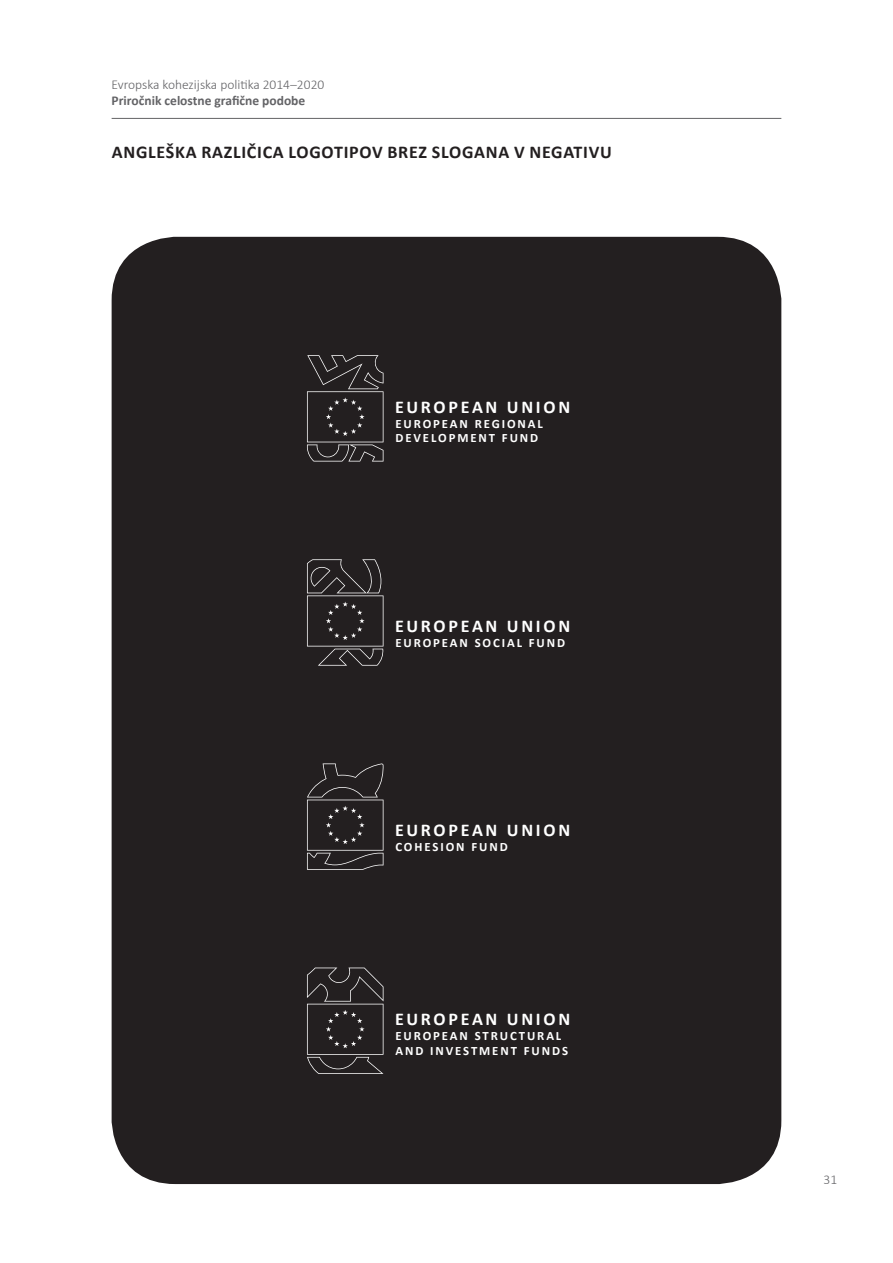
<style>
.page{position:relative;width:893px;height:1263px;background:#fff}
.page>*{position:absolute;margin:0;border:0;box-sizing:border-box;transform-origin:0 0}
.t1{font:700 18px "Calibri";letter-spacing:.15em;color:#fff}
.t2{font:700 18px "Calibri";letter-spacing:.04em;color:#231f20}
.t3{font:300 13.5px "Calibri";color:#636366}
.t4{font:700 13.5px "Calibri";color:#636366}
.t5{font:700 12.75px/14.9px "Calibri";letter-spacing:.15em;color:#fff}
</style>
<div class="page">
<div style="left:112px;top:237px;width:669px;height:947px;background:#231f20;border-radius:64px"></div>
<hr style="left:112px;top:118px;width:669px;height:1px;background:#636366">
<svg style="left:307px;top:355px;width:76px;height:106px"></svg>
<svg style="left:307px;top:559px;width:77px;height:107px"></svg>
<svg style="left:307px;top:967px;width:76px;height:107px"></svg>
<svg style="left:307px;top:763px;width:77px;height:107px"></svg>
<p class="t3" style="left:112px;top:76px;width:214px">Evropska kohezijska politika 2014‒2020</p>
<p class="t4" style="left:112px;top:91px;width:195px">Priročnik celostne grafične podobe</p>
<p class="t2" style="left:112px;top:139px;width:501px">ANGLEŠKA RAZLIČICA LOGOTIPOV BREZ SLOGANA V NEGATIVU</p>
<p class="t1" style="left:395px;top:394px;width:177px">EUROPEAN UNION</p>
<p class="t5" style="left:395px;top:415px;width:149px">EUROPEAN REGIONAL<br>DEVELOPMENT FUND</p>
<p class="t1" style="left:395px;top:613px;width:177px">EUROPEAN UNION</p>
<p class="t5" style="left:395px;top:634px;width:171px">EUROPEAN SOCIAL FUND</p>
<p class="t1" style="left:395px;top:817px;width:177px">EUROPEAN UNION</p>
<p class="t5" style="left:395px;top:838px;width:114px">COHESION FUND</p>
<p class="t1" style="left:395px;top:1006px;width:177px">EUROPEAN UNION</p>
<p class="t5" style="left:395px;top:1028px;width:174px">EUROPEAN STRUCTURAL<br>AND INVESTMENT FUNDS</p>
<p class="t3" style="left:823px;top:1171px;width:15px">31</p>
</div>
